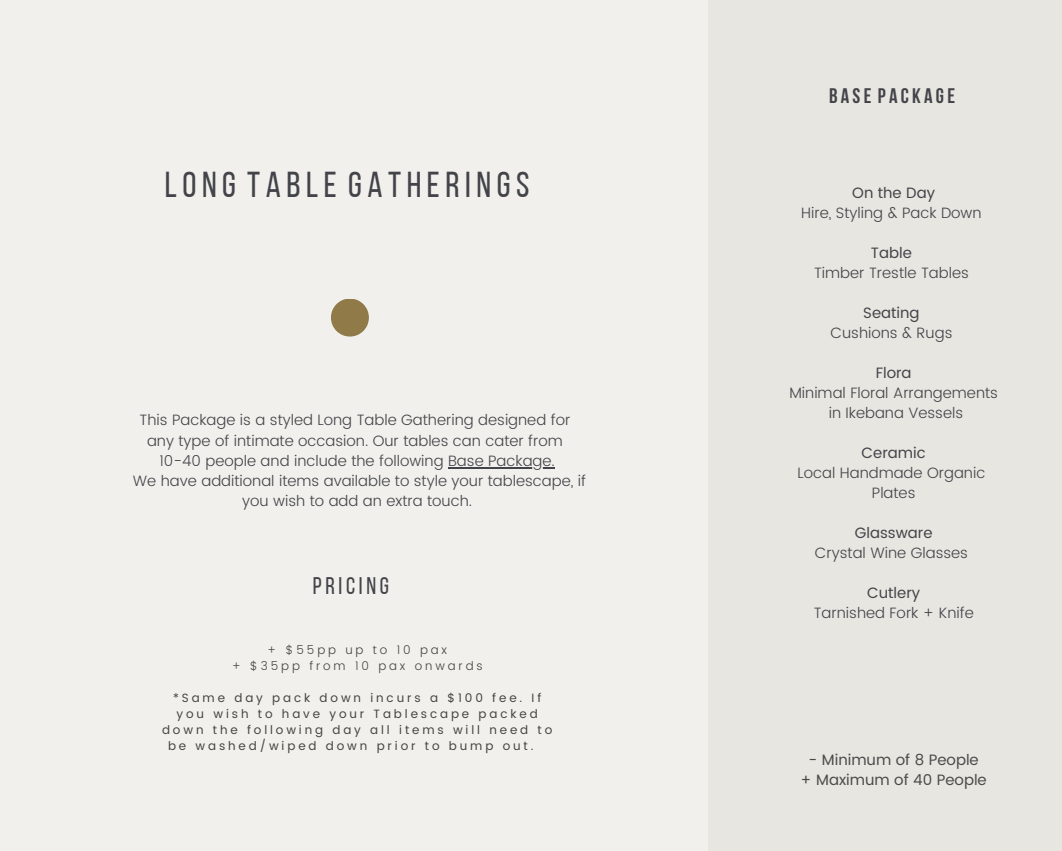
<style>
.page{position:relative;width:1062px;height:851px;background:#fff}
.page>*{position:absolute;margin:0;border:0;box-sizing:border-box;transform-origin:0 0}
.t1{font:36px "Bebas Neue";letter-spacing:.155em;color:#43444a}
.t2{font:24px "Bebas Neue";letter-spacing:.155em;color:#43444a}
.t3{font:700 21px "Bebas Neue";letter-spacing:.155em;color:#43444a}
.t4{font:300 15px/20.2px "Poppins";color:#43444a;text-align:center}
.t5{font:15px "Poppins";color:#43444a}
.t6{font:15px/20.2px "Poppins";color:#4a4a4a;text-align:center}
.t7{font:12px "Poppins";letter-spacing:.24em;color:#444440}
.t8{font:300 12px/16px "Poppins";letter-spacing:.24em;color:#444440;text-align:center}
</style>
<div class="page">
<div style="left:0;top:0;width:1062px;height:850px;background:#e8e6e0"></div>
<div style="left:0;top:0;width:708px;height:850px;background:#f1f0ec"></div>
<hr style="left:448px;top:467px;width:107px;height:1px;background:#43444a">
<svg style="left:331px;top:299px;width:38px;height:37px"></svg>
<h1 class="t1" style="left:165px;top:170px;width:366px">LONG TABLE GATHERINGS</h1>
<p class="t4" style="left:133px;top:410px;width:455px">This Package is a styled Long Table Gathering designed for any type of intimate occasion. Our tables can cater from 10-40 people and include the following Base Package.<br>We have additional items available to style your tablescape, if you wish to add an extra touch.</p>
<h2 class="t2" style="left:313px;top:576px;width:78px">PRICING</h2>
<p class="t8" style="left:232px;top:641px;width:253px">+ $55pp up to 10 pax<br>+ $35pp from 10 pax onwards</p>
<p class="t7" style="left:173px;top:690px;width:370px">*Same day pack down incurs a $100 fee. If</p>
<p class="t7" style="left:177px;top:706px;width:363px">you wish to have your Tablescape packed</p>
<p class="t7" style="left:162px;top:722px;width:392px">down the following day all items will need to</p>
<p class="t7" style="left:168px;top:738px;width:367px">be washed/wiped down prior to bump out.</p>
<h3 class="t3" style="left:829px;top:87px;width:128px">BASE PACKAGE</h3>
<p class="t5" style="left:852px;top:184px;width:84px">On the Day</p>
<p class="t4" style="left:801px;top:203px;width:182px">Hire, Styling &amp; Pack Down</p>
<p class="t5" style="left:871px;top:244px;width:43px">Table</p>
<p class="t4" style="left:814px;top:263px;width:156px">Timber Trestle Tables</p>
<p class="t5" style="left:863px;top:304px;width:58px">Seating</p>
<p class="t4" style="left:831px;top:323px;width:123px">Cushions &amp; Rugs</p>
<p class="t5" style="left:876px;top:364px;width:37px">Flora</p>
<p class="t4" style="left:789px;top:383px;width:210px">Minimal Floral Arrangements in Ikebana Vessels</p>
<p class="t5" style="left:862px;top:444px;width:66px">Ceramic</p>
<p class="t4" style="left:798px;top:463px;width:189px">Local Handmade Organic<br>Plates</p>
<p class="t5" style="left:855px;top:524px;width:79px">Glassware</p>
<p class="t4" style="left:815px;top:543px;width:155px">Crystal Wine Glasses</p>
<p class="t5" style="left:867px;top:584px;width:54px">Cutlery</p>
<p class="t4" style="left:814px;top:603px;width:162px">Tarnished Fork + Knife</p>
<p class="t6" style="left:801px;top:749px;width:188px">- Minimum of 8 People<br>+ Maximum of 40 People</p>
</div>
